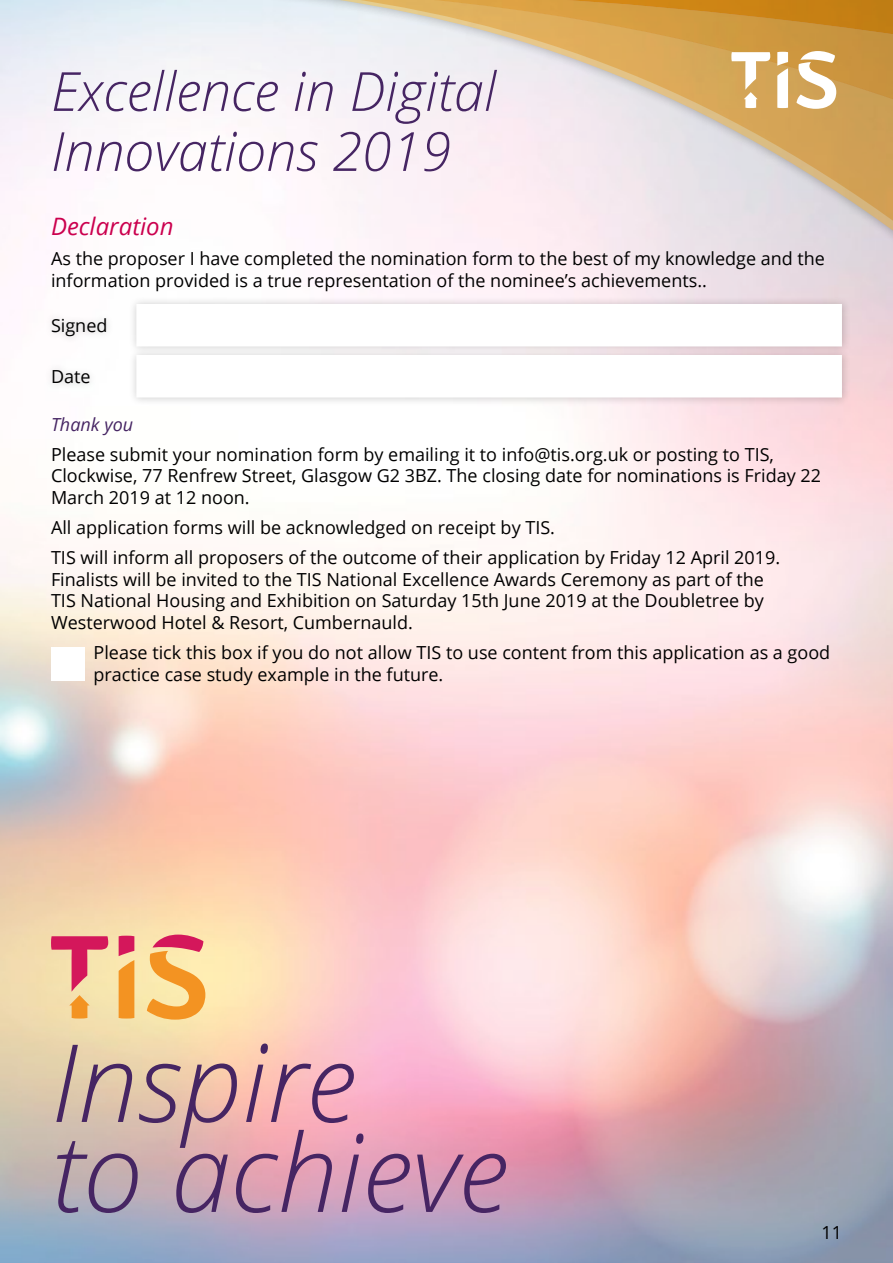
<style>
.page{position:relative;width:893px;height:1263px;background:#fff}
.page>*{position:absolute;margin:0;border:0;box-sizing:border-box;transform-origin:0 0}
.t1{font:italic 300 108px/90px "Open Sans";color:#462563}
.t2{font:italic 300 54px/60px "Open Sans";color:#462563}
.t3{font:italic 24px "Open Sans";color:#cb004e}
.t4{font:18px/21.6px "Open Sans";color:#000}
.t5{font:italic 18px "Open Sans";color:#462563}
</style>
<div class="page">
<img style="left:0;top:0;width:893px;height:1263px">
<div style="left:225px;top:0;width:668px;height:250px;background:#000;opacity:.6"></div>
<svg style="left:234px;top:0;width:659px;height:240px"></svg>
<svg style="left:255px;top:103px;width:638px;height:127px"></svg>
<svg style="left:254px;top:36px;width:639px;height:67px"></svg>
<svg style="left:254px;top:0;width:639px;height:36px;background:#d8b16f"></svg>
<svg style="left:777px;top:52px;width:11px;height:56px"></svg>
<svg style="left:796px;top:51px;width:40px;height:58px"></svg>
<svg style="left:731px;top:52px;width:39px;height:56px"></svg>
<svg style="left:119px;top:936px;width:15px;height:82px"></svg>
<svg style="left:147px;top:934px;width:58px;height:86px;background:#f3b170"></svg>
<svg style="left:51px;top:936px;width:57px;height:82px;background:#eba58e"></svg>
<div style="left:45px;top:296px;width:805px;height:109px;background:#000;opacity:.2"></div>
<svg style="left:136px;top:304px;width:706px;height:93px"></svg>
<div style="left:51px;top:647px;width:34px;height:34px;background:#fff"></div>
<h2 class="t2" style="left:51px;top:59px;width:447px">Excellence in Digital<br>Innovations 2019</h2>
<h3 class="t3" style="left:51px;top:210px;width:124px">Declaration</h3>
<p class="t4" style="left:51px;top:248px;width:775px">As the proposer I have completed the nomination form to the best of my knowledge and the information provided is a true representation of the nominee’s achievements..</p>
<p class="t4" style="left:51px;top:314px;width:58px">Signed</p>
<p class="t4" style="left:51px;top:365px;width:41px">Date</p>
<p class="t5" style="left:51px;top:412px;width:84px">Thank you</p>
<p class="t4" style="left:51px;top:443px;width:772px">Please submit your nomination form by emailing it to info@tis.org.uk or posting to TIS,<br>Clockwise, 77 Renfrew Street, Glasgow G2 3BZ. The closing date for nominations is Friday 22<br>March 2019 at 12 noon.</p>
<p class="t4" style="left:51px;top:512px;width:731px;line-height:30.2px">All application forms will be acknowledged on receipt by TIS.<br>TIS will inform all proposers of the outcome of their application by Friday 12 April 2019.</p>
<p class="t4" style="left:51px;top:568px;width:714px;text-align:justify">Finalists will be invited to the TIS National Excellence Awards Ceremony as part of the TIS National Housing and Exhibition on Saturday 15th June 2019 at the Doubletree by Westerwood Hotel &amp; Resort, Cumbernauld.</p>
<p class="t4" style="left:94px;top:641px;width:738px">Please tick this box if you do not allow TIS to use content from this application as a good practice case study example in the future.</p>
<h1 class="t1" style="left:51px;top:1034px;width:458px">Inspire<br>to achieve</h1>
<p class="t4" style="left:821px;top:1221px;width:22px">11</p>
</div>
